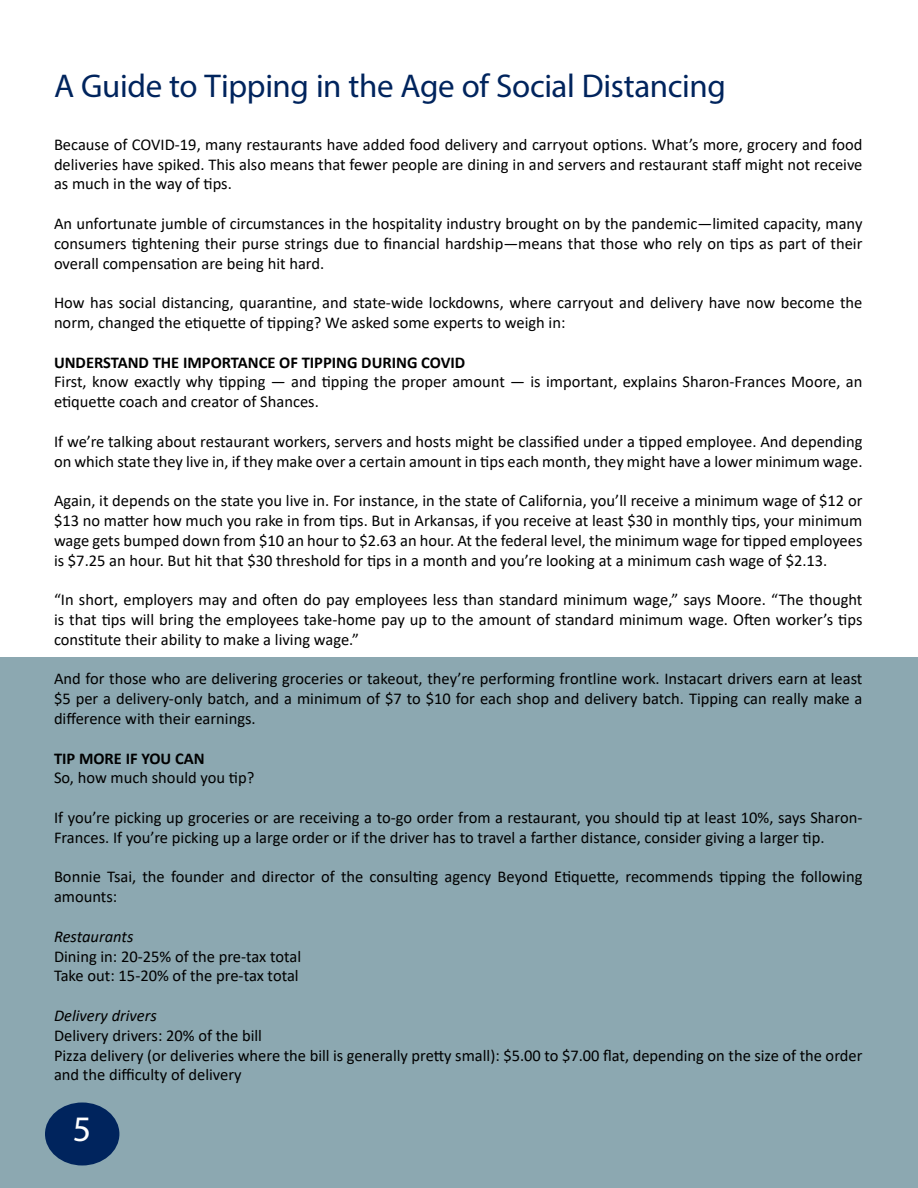
<style>
.page{position:relative;width:918px;height:1188px;background:#fff}
.page>*{position:absolute;margin:0;border:0;box-sizing:border-box;transform-origin:0 0}
.t1{font:36px "Myriad Pro";color:#fff}
.t2{font:33px "Myriad Pro";letter-spacing:-.01em;color:#00245d}
.t3{font:16.5px/19.8px "Calibri";color:#000}
.t4{font:700 16.5px "Calibri";color:#000}
.t5{font:italic 16.5px "Calibri";color:#000}
</style>
<div class="page">
<div style="left:1px;top:658px;width:917px;height:530px;background:#8ca8b1"></div>
<div style="left:45px;top:1102px;width:74px;height:64px;background:#00245d;border-radius:50%"></div>
<h2 class="t2" style="left:54px;top:66px;width:673px">A Guide to Tipping in the Age of Social Distancing</h2>
<p class="t3" style="left:54px;top:134px;width:810px;text-align:justify">Because of COVID-19, many restaurants have added food delivery and carryout options. What’s more, grocery and food deliveries have spiked. This also means that fewer people are dining in and servers and restaurant staff might not receive as much in the way of tips.</p>
<p class="t3" style="left:54px;top:213px;width:810px;text-align:justify">An unfortunate jumble of circumstances in the hospitality industry brought on by the pandemic—limited capacity, many consumers tightening their purse strings due to financial hardship—means that those who rely on tips as part of their overall compensation are being hit hard.</p>
<p class="t3" style="left:54px;top:292px;width:810px">How has social distancing, quarantine, and state-wide lockdowns, where carryout and delivery have now become the norm, changed the etiquette of tipping? We asked some experts to weigh in:</p>
<p class="t4" style="left:54px;top:350px;width:413px">UNDERSTAND THE IMPORTANCE OF TIPPING DURING COVID</p>
<p class="t3" style="left:54px;top:372px;width:810px">First, know exactly why tipping — and tipping the proper amount — is important, explains Sharon-Frances Moore, an etiquette coach and creator of Shances.</p>
<p class="t3" style="left:54px;top:431px;width:810px">If we’re talking about restaurant workers, servers and hosts might be classified under a tipped employee. And depending on which state they live in, if they make over a certain amount in tips each month, they might have a lower minimum wage.</p>
<p class="t3" style="left:54px;top:490px;width:810px;text-align:justify">Again, it depends on the state you live in. For instance, in the state of California, you’ll receive a minimum wage of $12 or $13 no matter how much you rake in from tips. But in Arkansas, if you receive at least $30 in monthly tips, your minimum wage gets bumped down from $10 an hour to $2.63 an hour. At the federal level, the minimum wage for tipped employees is $7.25 an hour. But hit that $30 threshold for tips in a month and you’re looking at a minimum cash wage of $2.13.</p>
<p class="t3" style="left:54px;top:589px;width:810px;text-align:justify">“In short, employers may and often do pay employees less than standard minimum wage,” says Moore. “The thought is that tips will bring the employees take-home pay up to the amount of standard minimum wage. Often worker’s tips constitute their ability to make a living wage.”</p>
<p class="t3" style="left:54px;top:669px;width:810px;text-align:justify">And for those who are delivering groceries or takeout, they’re performing frontline work. Instacart drivers earn at least $5 per a delivery-only batch, and a minimum of $7 to $10 for each shop and delivery batch. Tipping can really make a difference with their earnings.</p>
<p class="t4" style="left:54px;top:746px;width:152px">TIP MORE IF YOU CAN</p>
<p class="t3" style="left:54px;top:768px;width:202px">So, how much should you tip?</p>
<p class="t3" style="left:54px;top:807px;width:810px">If you’re picking up groceries or are receiving a to-go order from a restaurant, you should tip at least 10%, says Sharon-<br>Frances. If you’re picking up a large order or if the driver has to travel a farther distance, consider giving a larger tip.</p>
<p class="t3" style="left:54px;top:867px;width:810px">Bonnie Tsai, the founder and director of the consulting agency Beyond Etiquette, recommends tipping the following amounts:</p>
<p class="t5" style="left:54px;top:925px;width:81px">Restaurants</p>
<p class="t3" style="left:54px;top:946px;width:249px">Dining in: 20-25% of the pre-tax total<br>Take out: 15-20% of the pre-tax total</p>
<p class="t5" style="left:54px;top:1004px;width:104px">Delivery drivers</p>
<p class="t3" style="left:54px;top:1025px;width:810px">Delivery drivers: 20% of the bill<br>Pizza delivery (or deliveries where the bill is generally pretty small): $5.00 to $7.00 flat, depending on the size of the order and the difficulty of delivery</p>
<h1 class="t1" style="left:73px;top:1106px;width:20px">5</h1>
</div>
